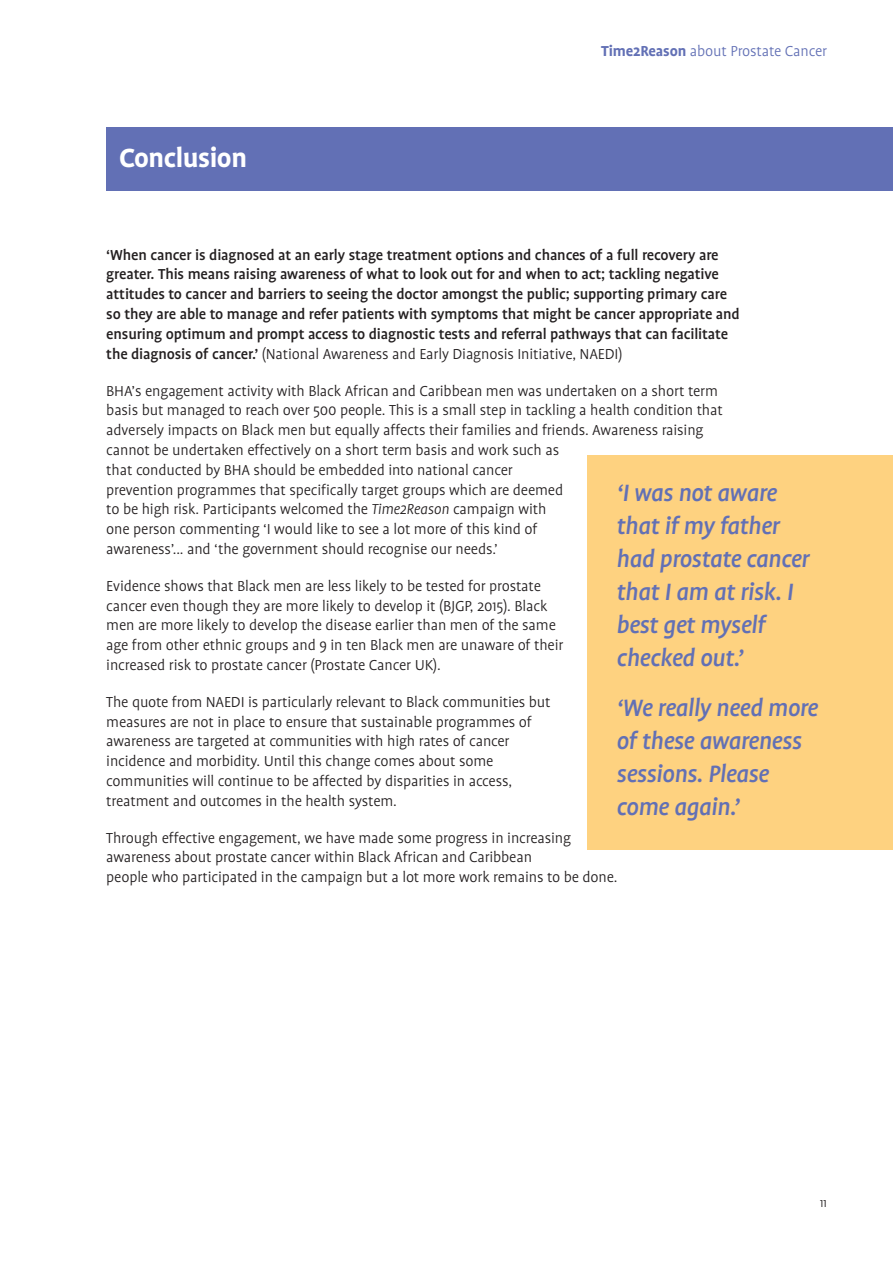
<style>
.page{position:relative;width:893px;height:1263px;background:#fff}
.page>*{position:absolute;margin:0;border:0;box-sizing:border-box;transform-origin:0 0}
.t1{font:700 30px "Profile";letter-spacing:-.015em;color:#fff}
.t2{font:italic 500 27px/33px "Profile";letter-spacing:-.02em;color:#6270b5}
.t3{font:300 16.5px/19.8px "Profile";letter-spacing:-.01em;color:#231f20}
.t4{font:500 16.5px/19.8px "Profile";letter-spacing:-.01em;color:#231f20}
.t5{font:300 16.5px "Profile";letter-spacing:-.01em;color:#6270b5}
.t6{font:300 13.5px "Profile";color:#231f20}
.s1{font-weight:700}
.s2{font-weight:300}
.s3{font-style:italic}
</style>
<div class="page">
<div style="left:106px;top:128px;width:787px;height:63px;background:#6270b5"></div>
<div style="left:587px;top:455px;width:306px;height:394px;background:#fed280"></div>
<h1 class="t1" style="left:119px;top:142px;width:130px">Conclusion</h1>
<p class="t5" style="left:601px;top:42px;width:228px"><span class="s1">Time2Reason</span> about Prostate Cancer</p>
<p class="t4" style="left:106px;top:245px;width:635px">‘When cancer is diagnosed at an early stage treatment options and chances of a full recovery are greater. This means raising awareness of what to look out for and when to act; tackling negative attitudes to cancer and barriers to seeing the doctor amongst the public; supporting primary care so they are able to manage and refer patients with symptoms that might be cancer appropriate and ensuring optimum and prompt access to diagnostic tests and referral pathways that can facilitate the diagnosis of cancer.’ <span class="s2">(National Awareness and Early Diagnosis Initiative, NAEDI)</span></p>
<p class="t3" style="left:106px;top:381px;width:618px">BHA’s engagement activity with Black African and Caribbean men was undertaken on a short term basis but managed to reach over 500 people. This is a small step in tackling a health condition that adversely impacts on Black men but equally affects their families and friends. Awareness raising cannot be undertaken effectively on a short term basis and work such as<br>that conducted by BHA should be embedded into national cancer<br>prevention programmes that specifically target groups which are deemed<br>to be high risk. Participants welcomed the <span class="s3">Time2Reason</span> campaign with<br>one person commenting ‘I would like to see a lot more of this kind of<br>awareness’... and ‘the government should recognise our needs.’</p>
<p class="t3" style="left:106px;top:576px;width:459px">Evidence shows that Black men are less likely to be tested for prostate cancer even though they are more likely to develop it (BJGP, 2015). Black men are more likely to develop the disease earlier than men of the same age from other ethnic groups and 9 in ten Black men are unaware of their increased risk to prostate cancer (Prostate Cancer UK).</p>
<p class="t3" style="left:106px;top:692px;width:446px">The quote from NAEDI is particularly relevant to Black communities but measures are not in place to ensure that sustainable programmes of awareness are targeted at communities with high rates of cancer incidence and morbidity. Until this change comes about some communities will continue to be affected by disparities in access, treatment and outcomes in the health system.</p>
<p class="t3" style="left:106px;top:828px;width:513px">Through effective engagement, we have made some progress in increasing awareness about prostate cancer within Black African and Caribbean<br>people who participated in the campaign but a lot more work remains to be done.</p>
<h2 class="t2" style="left:617px;top:476px;width:194px">‘I was not aware that if my father had prostate cancer that I am at risk. I best get myself checked out.’</h2>
<h2 class="t2" style="left:617px;top:691px;width:203px">‘We really need more of these awareness sessions. Please come again.’</h2>
<p class="t6" style="left:820px;top:1196px;width:9px">11</p>
</div>
